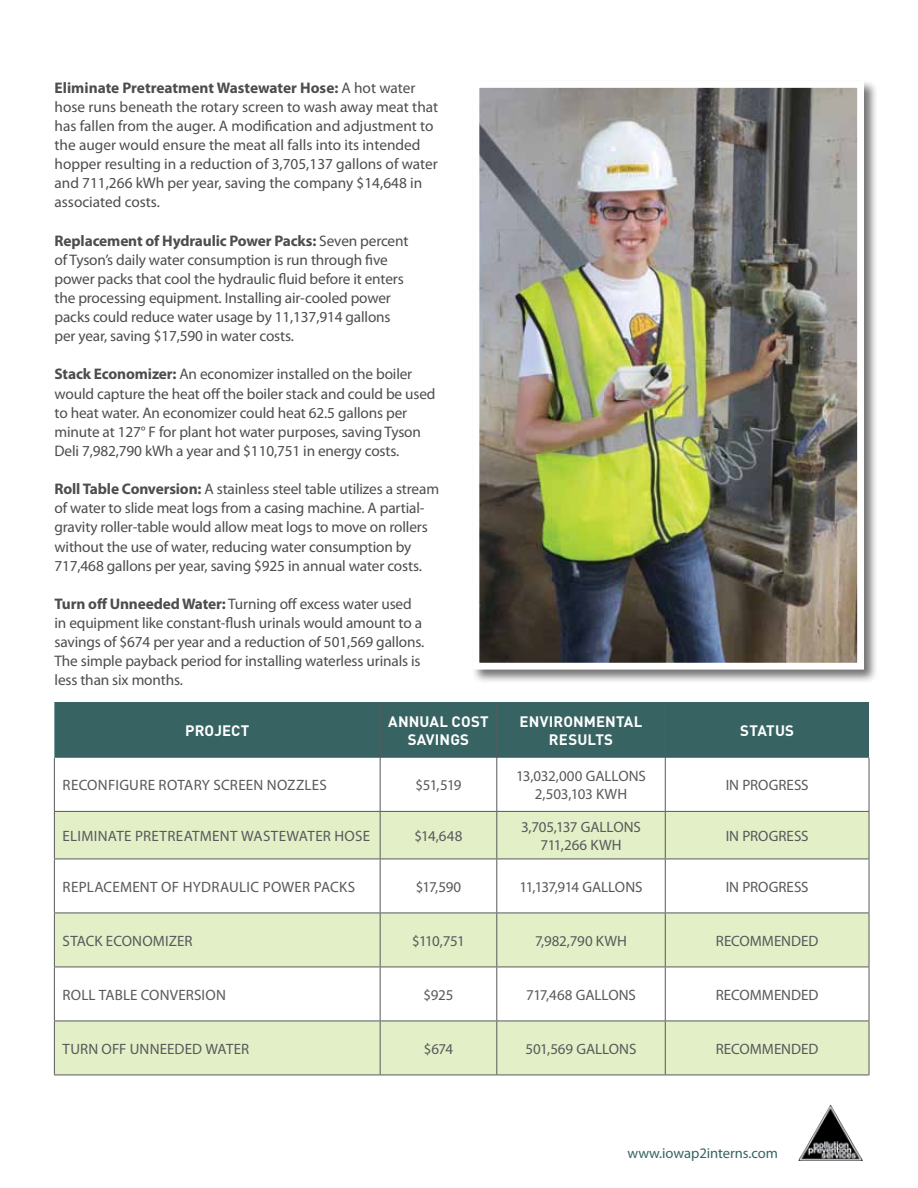
<style>
.page{position:relative;width:918px;height:1188px;background:#fff}
.page>*{position:absolute;margin:0;border:0;box-sizing:border-box;transform-origin:0 0}
.t1{font:15.3px/19.2px "Myriad Pro";letter-spacing:-.01em;color:#4d4d4f}
.t2{font:15px/18px "Myriad Pro";letter-spacing:.005em;color:#58595b;text-align:center}
.t3{font:700 15px/18px "DIN";letter-spacing:.005em;color:#fff;text-align:center}
.t4{font:15px "Myriad Pro";letter-spacing:-.025em;color:#58595b}
.t5{font:14.7px "Myriad Pro";letter-spacing:-.005em;color:#376463}
.s1{font-weight:700}
</style>
<div class="page">
<img style="left:798px;top:1105px;width:65px;height:56px">
<div style="left:471px;top:79px;width:407px;height:605px;background:#000;opacity:.55"></div>
<img style="left:480px;top:89px;width:376px;height:573px">
<div style="left:472px;top:81px;width:392px;height:589px;border:7px solid #fff"></div>
<div style="left:54px;top:702px;width:815px;height:56px;background:#376463"></div>
<svg style="left:55px;top:812px;width:814px;height:263px;fill:#e3efc7"></svg>
<svg style="left:55px;top:968px;width:814px;height:53px"></svg>
<hr style="left:380px;top:702px;width:1px;height:56px;background:#58595b">
<hr style="left:496px;top:702px;width:1px;height:56px;background:#58595b">
<hr style="left:665px;top:702px;width:1px;height:56px;background:#58595b">
<hr style="left:54px;top:758px;width:1px;height:53px;background:#58595b">
<hr style="left:54px;top:859px;width:326px;height:1px;background:#58595b">
<hr style="left:54px;top:859px;width:1px;height:54px;background:#58595b">
<hr style="left:54px;top:1021px;width:326px;height:1px;background:#58595b">
<hr style="left:54px;top:1021px;width:1px;height:54px;background:#58595b">
<hr style="left:380px;top:758px;width:1px;height:53px;background:#58595b">
<hr style="left:380px;top:859px;width:117px;height:1px;background:#58595b">
<hr style="left:380px;top:859px;width:1px;height:54px;background:#58595b">
<hr style="left:380px;top:1021px;width:117px;height:1px;background:#58595b">
<hr style="left:380px;top:1021px;width:1px;height:54px;background:#58595b">
<hr style="left:496px;top:758px;width:1px;height:53px;background:#58595b">
<hr style="left:497px;top:859px;width:168px;height:1px;background:#58595b">
<hr style="left:496px;top:859px;width:1px;height:54px;background:#58595b">
<hr style="left:497px;top:1021px;width:168px;height:1px;background:#58595b">
<hr style="left:496px;top:1021px;width:1px;height:54px;background:#58595b">
<hr style="left:665px;top:758px;width:1px;height:53px;background:#58595b">
<hr style="left:869px;top:758px;width:1px;height:53px;background:#58595b">
<hr style="left:665px;top:859px;width:204px;height:1px;background:#58595b">
<hr style="left:665px;top:859px;width:1px;height:54px;background:#58595b">
<hr style="left:869px;top:859px;width:1px;height:54px;background:#58595b">
<hr style="left:665px;top:1021px;width:204px;height:1px;background:#58595b">
<hr style="left:665px;top:1021px;width:1px;height:54px;background:#58595b">
<hr style="left:869px;top:1021px;width:1px;height:54px;background:#58595b">
<hr style="left:54px;top:811px;width:326px;height:1px;background:#58595b">
<hr style="left:54px;top:812px;width:1px;height:47px;background:#58595b">
<hr style="left:54px;top:913px;width:326px;height:1px;background:#58595b">
<hr style="left:54px;top:913px;width:1px;height:54px;background:#58595b">
<hr style="left:54px;top:967px;width:326px;height:1px;background:#58595b">
<hr style="left:54px;top:967px;width:1px;height:54px;background:#58595b">
<hr style="left:54px;top:1075px;width:326px;height:1px;background:#58595b">
<hr style="left:380px;top:811px;width:117px;height:1px;background:#58595b">
<hr style="left:380px;top:812px;width:1px;height:47px;background:#58595b">
<hr style="left:380px;top:913px;width:117px;height:1px;background:#58595b">
<hr style="left:380px;top:913px;width:1px;height:54px;background:#58595b">
<hr style="left:380px;top:967px;width:117px;height:1px;background:#58595b">
<hr style="left:380px;top:967px;width:1px;height:54px;background:#58595b">
<hr style="left:380px;top:1075px;width:117px;height:1px;background:#58595b">
<hr style="left:497px;top:811px;width:168px;height:1px;background:#58595b">
<hr style="left:496px;top:812px;width:1px;height:47px;background:#58595b">
<hr style="left:497px;top:913px;width:168px;height:1px;background:#58595b">
<hr style="left:496px;top:913px;width:1px;height:54px;background:#58595b">
<hr style="left:497px;top:967px;width:168px;height:1px;background:#58595b">
<hr style="left:496px;top:967px;width:1px;height:54px;background:#58595b">
<hr style="left:497px;top:1075px;width:168px;height:1px;background:#58595b">
<hr style="left:665px;top:812px;width:1px;height:47px;background:#58595b">
<hr style="left:665px;top:913px;width:1px;height:54px;background:#58595b">
<hr style="left:665px;top:967px;width:1px;height:54px;background:#58595b">
<hr style="left:665px;top:811px;width:204px;height:1px;background:#58595b">
<hr style="left:869px;top:812px;width:1px;height:47px;background:#58595b">
<hr style="left:665px;top:913px;width:204px;height:1px;background:#58595b">
<hr style="left:869px;top:913px;width:1px;height:54px;background:#58595b">
<hr style="left:665px;top:967px;width:204px;height:1px;background:#58595b">
<hr style="left:869px;top:967px;width:1px;height:54px;background:#58595b">
<hr style="left:665px;top:1075px;width:204px;height:1px;background:#58595b">
<p class="t1" style="left:55px;top:78px;width:385px"><span class="s1">Eliminate Pretreatment Wastewater Hose:</span> A hot water hose runs beneath the rotary screen to wash away meat that has fallen from the auger. A modification and adjustment to the auger would ensure the meat all falls into its intended hopper resulting in a reduction of 3,705,137 gallons of water and 711,266 kWh per year, saving the company $14,648 in associated costs.</p>
<p class="t1" style="left:55px;top:231px;width:355px"><span class="s1">Replacement of Hydraulic Power Packs:</span> Seven percent of Tyson’s daily water consumption is run through five power packs that cool the hydraulic fluid before it enters the processing equipment. Installing air-cooled power packs could reduce water usage by 11,137,914 gallons per year, saving $17,590 in water costs.</p>
<p class="t1" style="left:55px;top:364px;width:383px"><span class="s1">Stack Economizer:</span> An economizer installed on the boiler would capture the heat off the boiler stack and could be used to heat water. An economizer could heat 62.5 gallons per minute at 127° F for plant hot water purposes, saving Tyson Deli 7,982,790 kWh a year and $110,751 in energy costs.</p>
<p class="t1" style="left:55px;top:479px;width:386px"><span class="s1">Roll Table Conversion:</span> A stainless steel table utilizes a stream of water to slide meat logs from a casing machine. A partial&shy;gravity roller-table would allow meat logs to move on rollers without the use of water, reducing water consumption by 717,468 gallons per year, saving $925 in annual water costs.</p>
<p class="t1" style="left:55px;top:594px;width:371px"><span class="s1">Turn off Unneeded Water:</span> Turning off excess water used in equipment like constant-flush urinals would amount to a savings of $674 per year and a reduction of 501,569 gallons.<br>The simple payback period for installing waterless urinals is less than six months.</p>
<p class="t3" style="left:185px;top:721px;width:66px">PROJECT</p>
<p class="t3" style="left:388px;top:712px;width:102px">ANNUAL COST<br>SAVINGS</p>
<p class="t3" style="left:520px;top:712px;width:124px">ENVIRONMENTAL<br>RESULTS</p>
<p class="t3" style="left:740px;top:721px;width:55px">STATUS</p>
<p class="t2" style="left:63px;top:776px;width:266px">RECONFIGURE ROTARY SCREEN NOZZLES</p>
<p class="t2" style="left:416px;top:776px;width:47px">$51,519</p>
<p class="t2" style="left:516px;top:767px;width:131px">13,032,000 GALLONS<br>2,503,103 KWH</p>
<p class="t2" style="left:726px;top:776px;width:84px">IN PROGRESS</p>
<p class="t2" style="left:63px;top:827px;width:309px">ELIMINATE PRETREATMENT WASTEWATER HOSE</p>
<p class="t2" style="left:414px;top:827px;width:50px">$14,648</p>
<p class="t2" style="left:521px;top:818px;width:121px">3,705,137 GALLONS<br>711,266 KWH</p>
<p class="t2" style="left:726px;top:827px;width:84px">IN PROGRESS</p>
<p class="t2" style="left:63px;top:877px;width:294px">REPLACEMENT OF HYDRAULIC POWER PACKS</p>
<p class="t2" style="left:416px;top:877px;width:47px">$17,590</p>
<p class="t4" style="left:520px;top:877px;width:125px">11,137,914 GALLONS</p>
<p class="t2" style="left:726px;top:877px;width:84px">IN PROGRESS</p>
<p class="t2" style="left:63px;top:931px;width:131px">STACK ECONOMIZER</p>
<p class="t2" style="left:412px;top:931px;width:54px">$110,751</p>
<p class="t2" style="left:535px;top:931px;width:93px">7,982,790 KWH</p>
<p class="t2" style="left:716px;top:931px;width:104px">RECOMMENDED</p>
<p class="t2" style="left:63px;top:985px;width:165px">ROLL TABLE CONVERSION</p>
<p class="t2" style="left:424px;top:985px;width:31px">$925</p>
<p class="t2" style="left:526px;top:985px;width:111px">717,468 GALLONS</p>
<p class="t2" style="left:716px;top:985px;width:104px">RECOMMENDED</p>
<p class="t2" style="left:63px;top:1039px;width:188px">TURN OFF UNNEEDED WATER</p>
<p class="t2" style="left:424px;top:1039px;width:31px">$674</p>
<p class="t2" style="left:526px;top:1039px;width:113px">501,569 GALLONS</p>
<p class="t2" style="left:716px;top:1039px;width:104px">RECOMMENDED</p>
<p class="t5" style="left:627px;top:1144px;width:152px">www.iowap2interns.com</p>
</div>
